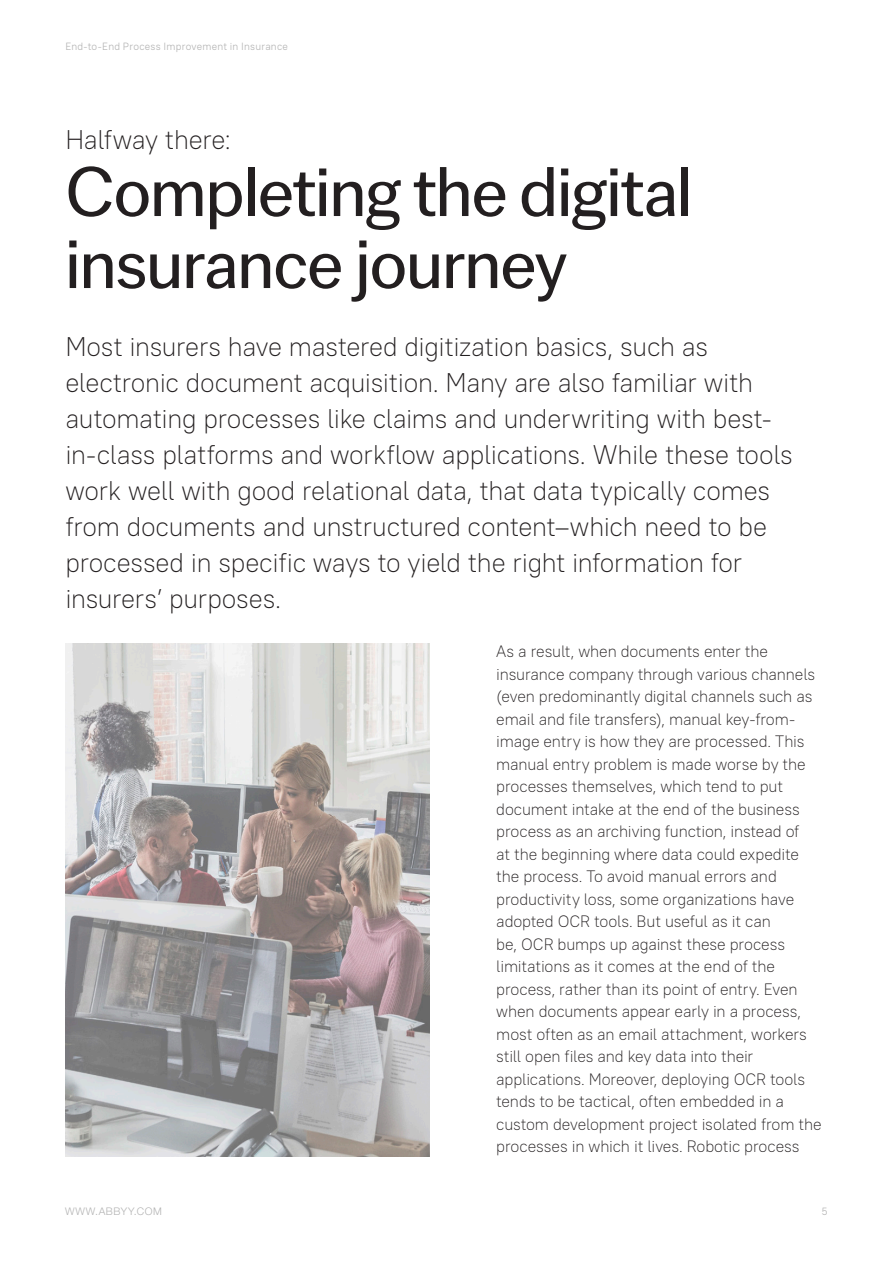
<style>
.page{position:relative;width:893px;height:1263px;background:#fff}
.page>*{position:absolute;margin:0;border:0;box-sizing:border-box;transform-origin:0 0}
.WP_H1_36_42_Bold{font:100 72px "Co Fo X Beta 1";letter-spacing:-.01em;color:#231f20}
.WP_Intro_18_24{font:200 27px/36px "PT Root";letter-spacing:-.01em;color:#231f20}
.Text_11_15{font:200 16.5px/22.5px "PT Root";letter-spacing:-.01em;color:#231f20}
.t1{font:300 10.5px "PT Root";letter-spacing:.02em;color:#b3b3b3}
.t2{font:300 10.5px "Helvetica Neue LTW1 G";letter-spacing:.05em;color:#b3b3b3}
</style>
<div class="page">
<img style="left:65px;top:644px;width:365px;height:513px">
<p class="t1" style="left:65px;top:39px;width:224px">End-to-End Process Improvement in Insurance</p>
<p class="WP_Intro_18_24" style="left:65px;top:121px;width:167px">Halfway there:</p>
<p class="WP_H1_36_42_Bold" style="left:65px;top:149px;width:628px">Completing the digital</p>
<p class="WP_H1_36_42_Bold" style="left:65px;top:221px;width:504px">insurance journey</p>
<p class="WP_Intro_18_24" style="left:65px;top:328px;width:729px">Most insurers have mastered digitization basics, such as electronic document acquisition. Many are also familiar with automating processes like claims and underwriting with best&shy;in-class platforms and workflow applications. While these tools work well with good relational data, that data typically comes from documents and unstructured content–which need to be processed in specific ways to yield the right information for insurers’ purposes.</p>
<p class="Text_11_15" style="left:496px;top:640px;width:327px">As a result, when documents enter the insurance company through various channels (even predominantly digital channels such as email and file transfers), manual key-from&shy;image entry is how they are processed. This manual entry problem is made worse by the processes themselves, which tend to put document intake at the end of the business process as an archiving function, instead of<br>at the beginning where data could expedite the process. To avoid manual errors and productivity loss, some organizations have adopted OCR tools. But useful as it can<br>be, OCR bumps up against these process limitations as it comes at the end of the process, rather than its point of entry. Even when documents appear early in a process, most often as an email attachment, workers still open files and key data into their applications. Moreover, deploying OCR tools tends to be tactical, often embedded in a custom development project isolated from the processes in which it lives. Robotic process</p>
<p class="t2" style="left:65px;top:1205px;width:98px">WWW.ABBYY.COM</p>
<p class="t1" style="left:822px;top:1205px;width:7px">5</p>
</div>
